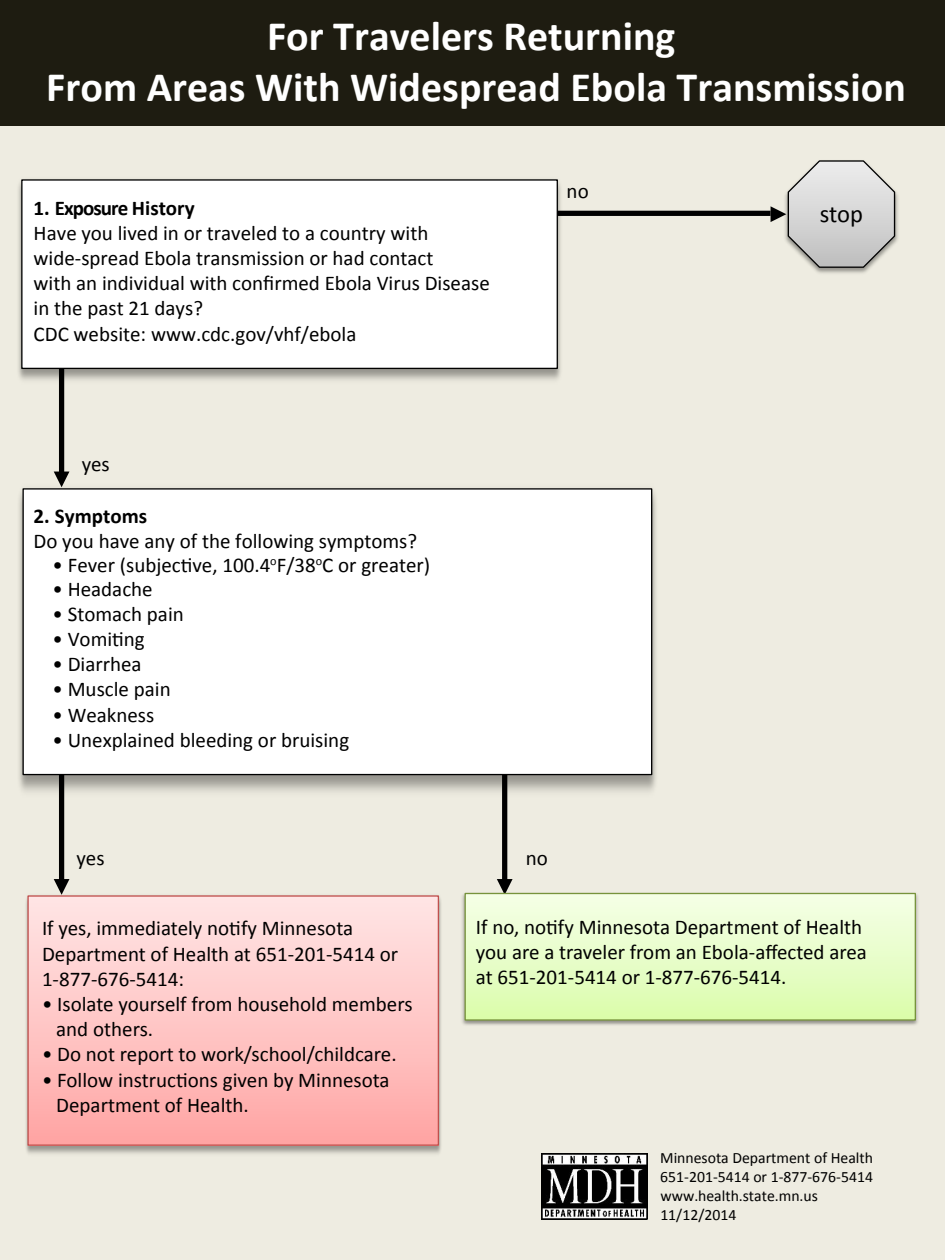
<style>
.page{position:relative;width:945px;height:1260px;background:#eeece1}
.page>*{position:absolute;margin:0;border:0;box-sizing:border-box;transform-origin:0 0}
.t1{font:700 42px/50.4px "Calibri";color:#fff;text-align:center}
.t2{font:24.5px "Calibri";color:#000}
.t3{font:21px/25.2px "Calibri";color:#000}
.t4{font:700 21px "Calibri";letter-spacing:-.045em;color:#000}
.t5{font:700 21px "Calibri";color:#000}
.t6{font:15.75px "Calibri";color:#000}
</style>
<div class="page">
<div style="left:0;top:0;width:945px;height:126px;background:#1e1c11"></div>
<div style="left:502px;top:773px;width:5px;height:109px;background:#000"></div>
<svg style="left:497px;top:879px;width:16px;height:12px"></svg>
<div style="left:59px;top:773px;width:5px;height:109px;background:#000"></div>
<svg style="left:54px;top:879px;width:15px;height:12px"></svg>
<div style="left:487px;top:211px;width:284px;height:5px;background:#000"></div>
<div style="left:59px;top:366px;width:5px;height:108px;background:#000"></div>
<svg style="left:54px;top:472px;width:15px;height:6px"></svg>
<img style="left:26px;top:891px;width:415px;height:263px">
<div style="left:28px;top:896px;width:410px;height:249px;background:linear-gradient(to bottom,#ffe7e7,#ffa6a5)"></div>
<div style="left:27px;top:895px;width:412px;height:251px;border:1px solid #c0504d"></div>
<img style="left:462px;top:891px;width:456px;height:134px">
<div style="left:465px;top:893px;width:450px;height:127px;background:linear-gradient(to bottom,#f5ffe8,#dbfcab)"></div>
<div style="left:465px;top:893px;width:451px;height:128px;border:1px solid #77933c"></div>
<img style="left:813px;top:192px;width:85px;height:82px">
<svg style="left:771px;top:160px;width:125px;height:108px"></svg>
<img style="left:19px;top:478px;width:637px;height:324px">
<div style="left:22px;top:488px;width:630px;height:287px;background:#fff;border:1px solid #000"></div>
<img style="left:18px;top:182px;width:547px;height:204px">
<div style="left:21px;top:179px;width:537px;height:190px;background:#fff;border:1px solid #000"></div>
<img style="left:541px;top:1153px;width:107px;height:66px">
<h1 class="t1" style="left:46px;top:11px;width:861px">For Travelers Returning<br>From Areas With Widespread Ebola Transmission</h1>
<p class="t4" style="left:34px;top:194px;width:163px">1. Exposure History</p>
<p class="t3" style="left:34px;top:220px;width:458px">Have you lived in or traveled to a country with wide-spread Ebola transmission or had contact<br>with an individual with confirmed Ebola Virus Disease in the past 21 days?<br>CDC website: www.cdc.gov/vhf/ebola</p>
<p class="t3" style="left:567px;top:178px;width:24px">no</p>
<p class="t3" style="left:82px;top:451px;width:29px">yes</p>
<p class="t5" style="left:34px;top:503px;width:115px">2. Symptoms</p>
<p class="t3" style="left:34px;top:528px;width:385px">Do you have any of the following symptoms?</p>
<p class="t3" style="left:52px;top:553px;width:379px">• Fever (subjective, 100.4<sup>o</sup>F/38<sup>o</sup>C or greater)</p>
<p class="t3" style="left:52px;top:576px;width:102px">• Headache</p>
<p class="t3" style="left:52px;top:601px;width:133px">• Stomach pain</p>
<p class="t3" style="left:52px;top:627px;width:94px">• Vomiting</p>
<p class="t3" style="left:52px;top:652px;width:91px">• Diarrhea</p>
<p class="t3" style="left:52px;top:677px;width:120px">• Muscle pain</p>
<p class="t3" style="left:52px;top:702px;width:103px">• Weakness</p>
<p class="t3" style="left:52px;top:727px;width:298px">• Unexplained bleeding or bruising</p>
<p class="t3" style="left:77px;top:846px;width:29px">yes</p>
<p class="t3" style="left:526px;top:846px;width:24px">no</p>
<p class="t2" style="left:820px;top:199px;width:45px">stop</p>
<p class="t3" style="left:42px;top:916px;width:358px">If yes, immediately notify Minnesota<br>Department of Health at 651-201-5414 or<br>1-877-676-5414:</p>
<p class="t3" style="left:56px;top:991px;width:358px;text-indent:-14px">• Isolate yourself from household members and others.</p>
<p class="t3" style="left:42px;top:1042px;width:356px">• Do not report to work/school/childcare.</p>
<p class="t3" style="left:56px;top:1067px;width:335px;text-indent:-14px">• Follow instructions given by Minnesota<br>Department of Health.</p>
<p class="t3" style="left:476px;top:914px;width:393px">If no, notify Minnesota Department of Health you are a traveler from an Ebola-affected area at 651-201-5414 or 1-877-676-5414.</p>
<p class="t6" style="left:660px;top:1148px;width:214px">Minnesota Department of Health</p>
<p class="t6" style="left:660px;top:1167px;width:214px">651-201-5414 or 1-877-676-5414</p>
<p class="t6" style="left:660px;top:1185px;width:159px">www.health.state.mn.us</p>
<p class="t6" style="left:660px;top:1204px;width:78px">11/12/2014</p>
</div>
